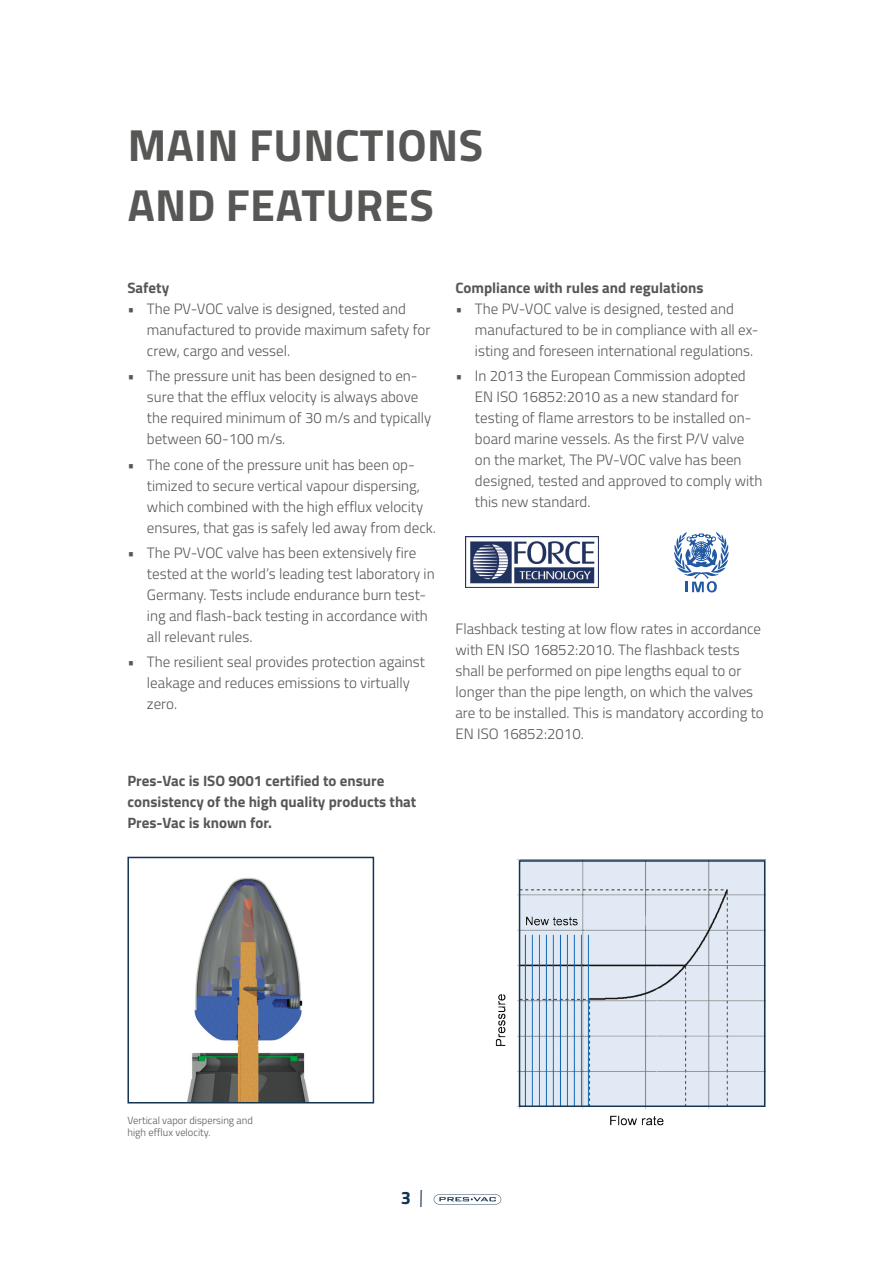
<style>
.page{position:relative;width:894px;height:1265px;background:#fff}
.page>*{position:absolute;margin:0;border:0;box-sizing:border-box;transform-origin:0 0}
.t1{font:700 45px/59.4px "Titillium";letter-spacing:.01em;color:#575756}
.t2{font:700 18px "Titillium";color:#133351}
.t3{font:300 15px/21px "Titillium";color:#575756}
.t4{font:700 15px/21px "Titillium";color:#575756}
.t5{font:300 10.5px/12px "Titillium";color:#575756}
.s1{font-weight:300}
</style>
<div class="page">
<svg style="left:434px;top:1194px;width:67px;height:10px"></svg>
<img style="left:465px;top:536px;width:133px;height:51px">
<svg style="left:674px;top:532px;width:54px;height:60px"></svg>
<img style="left:495px;top:859px;width:270px;height:267px">
<div style="left:519px;top:860px;width:246px;height:246px;border:2px solid #133351"></div>
<img style="left:187px;top:878px;width:122px;height:222px">
<div style="left:127px;top:856px;width:247px;height:247px;border:2px solid #133351"></div>
<h1 class="t1" style="left:128px;top:113px;width:357px">MAIN FUNCTIONS<br>AND FEATURES</h1>
<p class="t4" style="left:127px;top:276px;width:43px">Safety</p>
<p class="t3" style="left:147px;top:297px;width:285px;text-indent:-20px">• The PV-VOC valve is designed, tested and manufactured to provide maximum safety for crew, cargo and vessel.</p>
<p class="t3" style="left:147px;top:365px;width:286px;text-indent:-20px">• The pressure unit has been designed to en&shy;sure that the efflux velocity is always above the required minimum of 30 m/s and typically between 60-100 m/s.</p>
<p class="t3" style="left:147px;top:453px;width:290px;text-indent:-20px">• The cone of the pressure unit has been op&shy;timized to secure vertical vapour dispersing, which combined with the high efflux velocity ensures, that gas is safely led away from deck.</p>
<p class="t3" style="left:147px;top:541px;width:289px;text-indent:-19px">• The PV-VOC valve has been extensively fire tested at the world’s leading test laboratory in Germany. Tests include endurance burn test&shy;ing and flash-back testing in accordance with all relevant rules.</p>
<p class="t3" style="left:147px;top:650px;width:280px;text-indent:-20px">• The resilient seal provides protection against leakage and reduces emissions to virtually zero.</p>
<p class="t4" style="left:127px;top:769px;width:290px">Pres-Vac is ISO 9001 certified to ensure consistency of the high quality products that<br>Pres-Vac is known for.</p>
<p class="t4" style="left:455px;top:276px;width:250px">Compliance with rules and regulations</p>
<p class="t3" style="left:475px;top:297px;width:285px;text-indent:-19px">• The PV-VOC valve is designed, tested and manufactured to be in compliance with all ex&shy;isting and foreseen international regulations.</p>
<p class="t3" style="left:475px;top:365px;width:289px;text-indent:-19px">• In 2013 the European Commission adopted EN ISO 16852:2010 as a new standard for testing of flame arrestors to be installed on&shy;board marine vessels. As the first P/V valve on the market, The PV-VOC valve has been designed, tested and approved to comply with this new standard.</p>
<p class="t3" style="left:455px;top:617px;width:310px">Flashback testing at low flow rates in accordance with EN ISO 16852:2010. The flashback tests shall be performed on pipe lengths equal to or longer than the pipe length, on which the valves are to be installed. This is mandatory according to EN ISO 16852:2010.</p>
<p class="t5" style="left:127px;top:1113px;width:127px">Vertical vapor dispersing and high efflux velocity.</p>
<p class="t2" style="left:401px;top:1184px;width:24px">3 <span class="s1">|</span></p>
</div>
